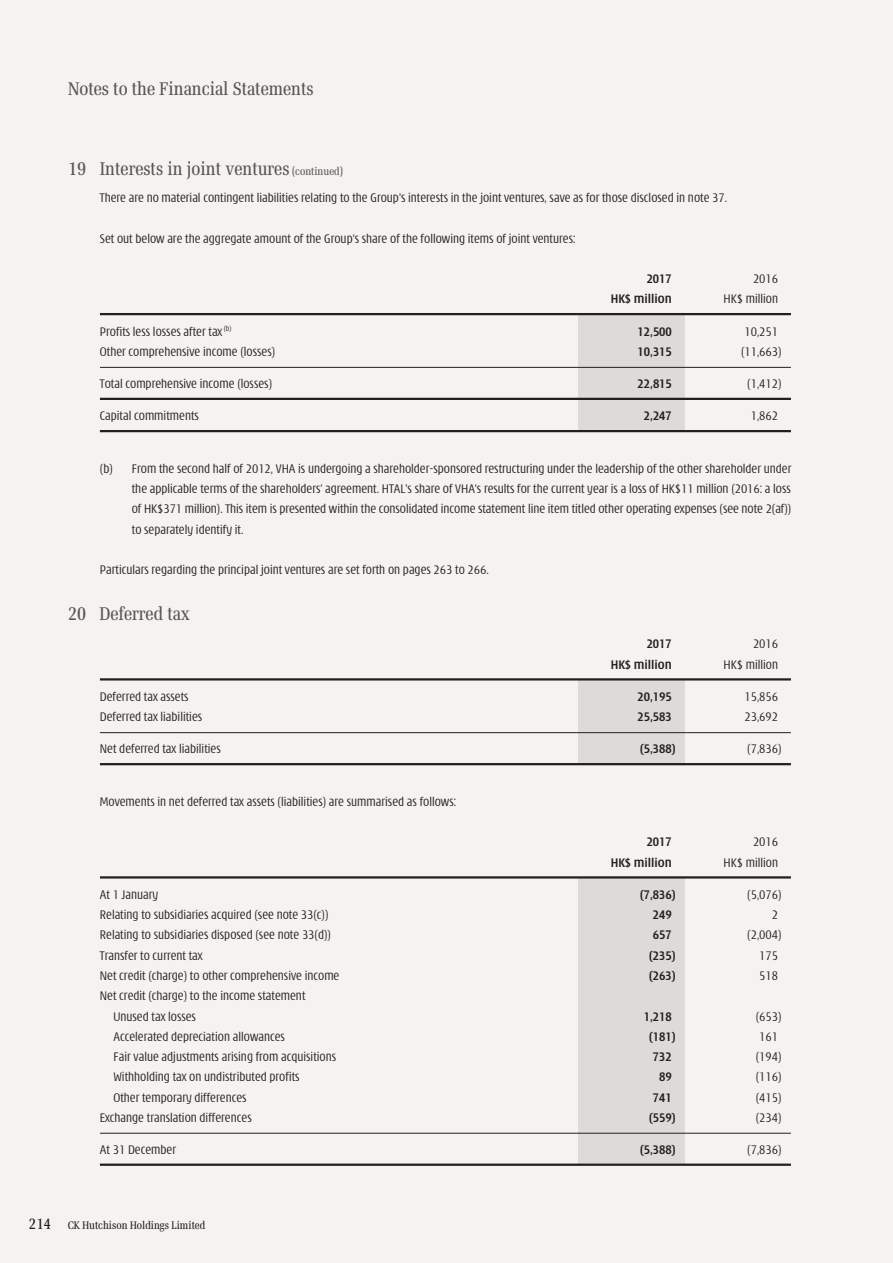
<style>
.page{position:relative;width:893px;height:1263px;background:#f4f3f1}
.page>*{position:absolute;margin:0;border:0;box-sizing:border-box;transform-origin:0 0}
.t1{font:20.25px "Verona";color:#5a5551}
.t2{font:300 condensed 13.5px/20.2px "Modena";color:#231f20;text-align:justify}
.t3{font:700 condensed 13.5px "Modena";color:#231f20}
.t4{font:12px "Verona";color:#231f20}
.s1{font-size:12px}
.s2{font-size:16.5px}
</style>
<div class="page">
<div style="left:578px;top:314px;width:107px;height:117px;background:#dddbd8"></div>
<div style="left:578px;top:679px;width:107px;height:85px;background:#dddbd8"></div>
<div style="left:578px;top:877px;width:107px;height:287px;background:#dddbd8"></div>
<hr style="left:100px;top:313px;width:691px;height:2px;background:#231f20">
<hr style="left:100px;top:367px;width:691px;height:1px;background:#231f20">
<hr style="left:100px;top:398px;width:691px;height:2px;background:#231f20">
<hr style="left:100px;top:430px;width:691px;height:2px;background:#231f20">
<hr style="left:100px;top:678px;width:691px;height:2px;background:#231f20">
<hr style="left:100px;top:732px;width:691px;height:1px;background:#231f20">
<hr style="left:100px;top:763px;width:691px;height:2px;background:#231f20">
<hr style="left:100px;top:876px;width:691px;height:2px;background:#231f20">
<hr style="left:100px;top:1133px;width:691px;height:1px;background:#231f20">
<hr style="left:100px;top:1163px;width:691px;height:3px;background:#231f20">
<h1 class="t1" style="left:68px;top:79px;width:247px">Notes to the Financial Statements</h1>
<h1 class="t1" style="left:68px;top:160px;width:276px">19 Interests in joint ventures <span class="s1">(continued)</span></h1>
<p class="t2" style="left:100px;top:188px;width:629px">There are no material contingent liabilities relating to the Group’s interests in the joint ventures, save as for those disclosed in note 37.</p>
<p class="t2" style="left:100px;top:229px;width:477px">Set out below are the aggregate amount of the Group’s share of the following items of joint ventures:</p>
<p class="t3" style="left:647px;top:272px;width:27px">2017</p>
<p class="t2" style="left:753px;top:269px;width:27px">2016</p>
<p class="t3" style="left:611px;top:293px;width:62px">HK$ million</p>
<p class="t2" style="left:724px;top:289px;width:56px">HK$ million</p>
<p class="t2" style="left:100px;top:322px;width:133px">Profits less losses after tax <sup>(b)</sup></p>
<p class="t3" style="left:637px;top:325px;width:36px">12,500</p>
<p class="t2" style="left:744px;top:322px;width:35px">10,251</p>
<p class="t2" style="left:100px;top:342px;width:177px">Other comprehensive income (losses)</p>
<p class="t3" style="left:637px;top:345px;width:36px">10,315</p>
<p class="t2" style="left:741px;top:342px;width:42px">(11,663)</p>
<p class="t2" style="left:100px;top:374px;width:174px">Total comprehensive income (losses)</p>
<p class="t3" style="left:637px;top:377px;width:36px">22,815</p>
<p class="t2" style="left:747px;top:374px;width:36px">(1,412)</p>
<p class="t2" style="left:100px;top:406px;width:101px">Capital commitments</p>
<p class="t3" style="left:644px;top:410px;width:30px">2,247</p>
<p class="t2" style="left:751px;top:406px;width:29px">1,862</p>
<p class="t2" style="left:132px;top:459px;width:661px;text-indent:-32px">(b) From the second half of 2012, VHA is undergoing a shareholder-sponsored restructuring under the leadership of the other shareholder under the applicable terms of the shareholders’ agreement. HTAL’s share of VHA’s results for the current year is a loss of HK$11 million (2016: a loss of HK$371 million). This item is presented within the consolidated income statement line item titled other operating expenses (see note 2(af)) to separately identify it.</p>
<p class="t2" style="left:100px;top:560px;width:390px">Particulars regarding the principal joint ventures are set forth on pages 263 to 266.</p>
<h1 class="t1" style="left:68px;top:604px;width:123px">20 Deferred tax</h1>
<p class="t3" style="left:647px;top:638px;width:27px">2017</p>
<p class="t2" style="left:753px;top:634px;width:27px">2016</p>
<p class="t3" style="left:611px;top:658px;width:62px">HK$ million</p>
<p class="t2" style="left:724px;top:655px;width:56px">HK$ million</p>
<p class="t2" style="left:100px;top:687px;width:90px">Deferred tax assets</p>
<p class="t3" style="left:637px;top:690px;width:36px">20,195</p>
<p class="t2" style="left:744px;top:687px;width:35px">15,856</p>
<p class="t2" style="left:100px;top:707px;width:104px">Deferred tax liabilities</p>
<p class="t3" style="left:637px;top:710px;width:36px">25,583</p>
<p class="t2" style="left:744px;top:707px;width:35px">23,692</p>
<p class="t2" style="left:100px;top:739px;width:122px">Net deferred tax liabilities</p>
<p class="t3" style="left:640px;top:743px;width:36px">(5,388)</p>
<p class="t2" style="left:747px;top:739px;width:36px">(7,836)</p>
<p class="t2" style="left:100px;top:792px;width:358px">Movements in net deferred tax assets (liabilities) are summarised as follows:</p>
<p class="t3" style="left:647px;top:836px;width:27px">2017</p>
<p class="t2" style="left:753px;top:832px;width:27px">2016</p>
<p class="t3" style="left:611px;top:856px;width:62px">HK$ million</p>
<p class="t2" style="left:724px;top:853px;width:56px">HK$ million</p>
<p class="t2" style="left:100px;top:885px;width:60px">At 1 January</p>
<p class="t3" style="left:640px;top:888px;width:36px">(7,836)</p>
<p class="t2" style="left:747px;top:885px;width:36px">(5,076)</p>
<p class="t2" style="left:100px;top:905px;width:230px">Relating to subsidiaries acquired (see note 33(c))</p>
<p class="t3" style="left:653px;top:908px;width:20px">249</p>
<p class="t2" style="left:772px;top:905px;width:8px">2</p>
<p class="t2" style="left:100px;top:925px;width:232px">Relating to subsidiaries disposed (see note 33(d))</p>
<p class="t3" style="left:653px;top:929px;width:20px">657</p>
<p class="t2" style="left:747px;top:925px;width:36px">(2,004)</p>
<p class="t2" style="left:100px;top:946px;width:104px">Transfer to current tax</p>
<p class="t3" style="left:650px;top:949px;width:27px">(235)</p>
<p class="t2" style="left:759px;top:946px;width:20px">175</p>
<p class="t2" style="left:100px;top:966px;width:241px">Net credit (charge) to other comprehensive income</p>
<p class="t3" style="left:650px;top:969px;width:27px">(263)</p>
<p class="t2" style="left:759px;top:966px;width:20px">518</p>
<p class="t2" style="left:113px;top:986px;width:194px;text-indent:-14px">Net credit (charge) to the income statement<br>Unused tax losses</p>
<p class="t3" style="left:644px;top:1010px;width:30px">1,218</p>
<p class="t2" style="left:756px;top:1006px;width:27px">(653)</p>
<p class="t2" style="left:113px;top:1027px;width:173px">Accelerated depreciation allowances</p>
<p class="t3" style="left:650px;top:1030px;width:27px">(181)</p>
<p class="t2" style="left:759px;top:1027px;width:20px">161</p>
<p class="t2" style="left:113px;top:1047px;width:224px">Fair value adjustments arising from acquisitions</p>
<p class="t3" style="left:653px;top:1050px;width:20px">732</p>
<p class="t2" style="left:756px;top:1047px;width:27px">(194)</p>
<p class="t2" style="left:113px;top:1067px;width:188px">Withholding tax on undistributed profits</p>
<p class="t3" style="left:659px;top:1070px;width:14px">89</p>
<p class="t2" style="left:756px;top:1067px;width:27px">(116)</p>
<p class="t2" style="left:113px;top:1087px;width:135px">Other temporary differences</p>
<p class="t3" style="left:653px;top:1091px;width:20px">741</p>
<p class="t2" style="left:756px;top:1087px;width:27px">(415)</p>
<p class="t2" style="left:100px;top:1108px;width:153px">Exchange translation differences</p>
<p class="t3" style="left:650px;top:1111px;width:27px">(559)</p>
<p class="t2" style="left:756px;top:1108px;width:27px">(234)</p>
<p class="t2" style="left:100px;top:1140px;width:78px">At 31 December</p>
<p class="t3" style="left:640px;top:1143px;width:36px">(5,388)</p>
<p class="t2" style="left:747px;top:1140px;width:36px">(7,836)</p>
<p class="t4" style="left:29px;top:1219px;width:178px"><span class="s2">214</span> CK Hutchison Holdings Limited</p>
</div>
